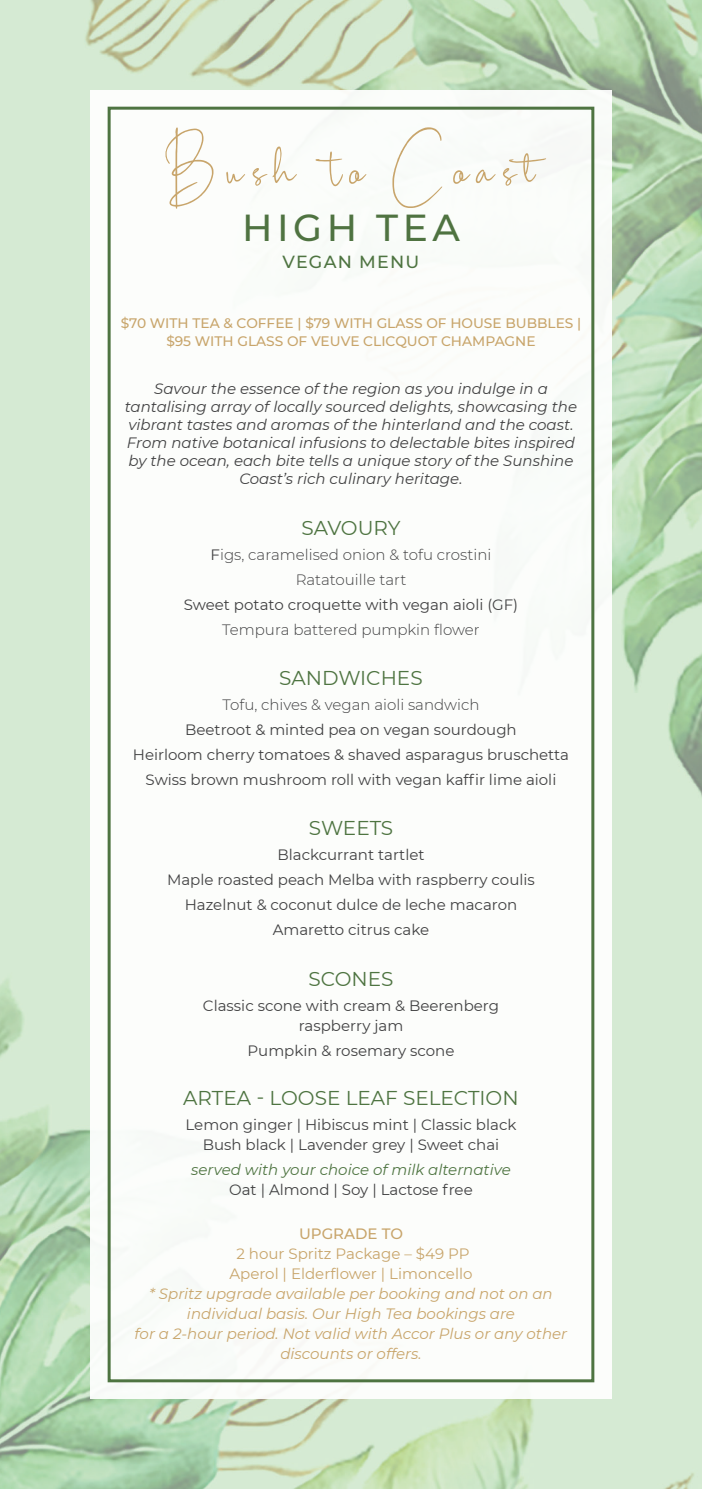
<style>
.page{position:relative;width:702px;height:1489px;background:#fff}
.page>*{position:absolute;margin:0;border:0;box-sizing:border-box;transform-origin:0 0}
.t1{font:112.5px "Scripty Demo";letter-spacing:.07em;color:#c8a56b}
.t2{font:500 37.5px "Montserrat";letter-spacing:.12em;color:#4f7341}
.t3{font:20px "Montserrat";color:#4e7441}
.t4{font:500 17.5px "Montserrat";letter-spacing:.07em;color:#4e7441}
.t5{font:15px/25px "Montserrat";color:#414142;text-align:center}
.t6{font:italic 15px/18px "Montserrat";color:#414142;text-align:center}
.t7{font:italic 15px/20px "Montserrat";color:#c8a56b;text-align:center}
.t8{font:300 15px/25px "Montserrat";color:#414142;text-align:center}
.t9{font:italic 15px/25px "Montserrat";color:#4f7542;text-align:center}
.t10{font:15px/20px "Montserrat";color:#c8a56b;text-align:center}
.t11{font:500 13.75px/17.5px "Montserrat";color:#c8a56b;text-align:center}
.s1{font-weight:400}
.s2{font-weight:300}
.s3{font-style:normal;color:#414142}
.s4{font-weight:500}
.s5{font-style:normal}
</style>
<div class="page">
<img style="left:0;top:0;width:702px;height:1488px">
<div style="left:90px;top:90px;width:522px;height:1308px;background:#fff"></div>
<div style="left:108px;top:107px;width:486px;height:1275px;border:3px solid #4e7441"></div>
<p class="t1" style="left:164px;top:113px;width:370px">Bush to Coast</p>
<p class="t2" style="left:242px;top:201px;width:219px">HIGH TEA</p>
<p class="t4" style="left:282px;top:250px;width:138px">VEGAN MENU</p>
<p class="t11" style="left:121px;top:314px;width:462px">$70 WITH TEA &amp; COFFEE | $79 WITH GLASS OF HOUSE BUBBLES | $95 WITH GLASS OF VEUVE CLICQUOT CHAMPAGNE</p>
<p class="t6" style="left:125px;top:379px;width:454px">Savour the essence of the region as you indulge in a tantalising array of locally sourced delights, showcasing the vibrant tastes and aromas of the hinterland and the coast.<br>From native botanical infusions to delectable bites inspired by the ocean, each bite tells a unique story of the Sunshine Coast’s rich culinary heritage.</p>
<p class="t3" style="left:301px;top:514px;width:101px">SAVOURY</p>
<p class="t8" style="left:184px;top:541px;width:336px"><span class="s1">F</span>igs, caramelised onion &amp; tofu crostini<br>Ratatouille tart<br><span class="s1">Sweet potato croquette with vegan aioli (GF)</span></p>
<p class="t8" style="left:222px;top:616px;width:259px">Tempura battered pumpkin flower</p>
<p class="t3" style="left:279px;top:664px;width:145px">SANDWICHES</p>
<p class="t5" style="left:185px;top:691px;width:333px"><span class="s2">Tofu, chives &amp; vegan aioli sandwich<br></span>Beetroot &amp; minted pea on vegan sourdough</p>
<p class="t5" style="left:133px;top:741px;width:437px">Heirloom cherry tomatoes &amp; shaved asparagus bruschetta</p>
<p class="t5" style="left:146px;top:766px;width:412px">Swiss brown mushroom roll with vegan kaffir lime aioli</p>
<p class="t3" style="left:309px;top:814px;width:86px">SWEETS</p>
<p class="t5" style="left:167px;top:842px;width:369px">Blackcurrant tartlet<br>Maple roasted peach Melba with raspberry coulis<br>Hazelnut &amp; coconut dulce de leche macaron</p>
<p class="t5" style="left:273px;top:917px;width:158px">Amaretto citrus cake</p>
<p class="t3" style="left:308px;top:964px;width:87px">SCONES</p>
<p class="t5" style="left:203px;top:994px;width:297px;line-height:20px">Classic scone with cream &amp; Beerenberg raspberry jam</p>
<p class="t5" style="left:247px;top:1037px;width:208px">Pumpkin &amp; rosemary scone</p>
<p class="t3" style="left:183px;top:1084px;width:337px">ARTEA - LOOSE LEAF SELECTION</p>
<p class="t5" style="left:185px;top:1111px;width:332px">Lemon ginger | Hibiscus mint | Classic black</p>
<p class="t9" style="left:191px;top:1131px;width:321px"><span class="s3">Bush black | Lavender grey | Sweet chai </span>served with your choice of milk alternative</p>
<p class="t5" style="left:229px;top:1176px;width:245px">Oat | Almond | Soy | Lactose free</p>
<p class="t10" style="left:236px;top:1223px;width:234px"><span class="s4">UPGRADE TO<br></span>2 hour Spritz Package – $49 PP</p>
<p class="t7" style="left:149px;top:1263px;width:405px"><span class="s5">Aperol | Elderflower | Limoncello<br></span>* Spritz upgrade available per booking and not on an individual basis. Our High Tea bookings are</p>
<p class="t7" style="left:135px;top:1323px;width:434px">for a 2-hour period. Not valid with Accor Plus or any other discounts or offers.</p>
</div>
